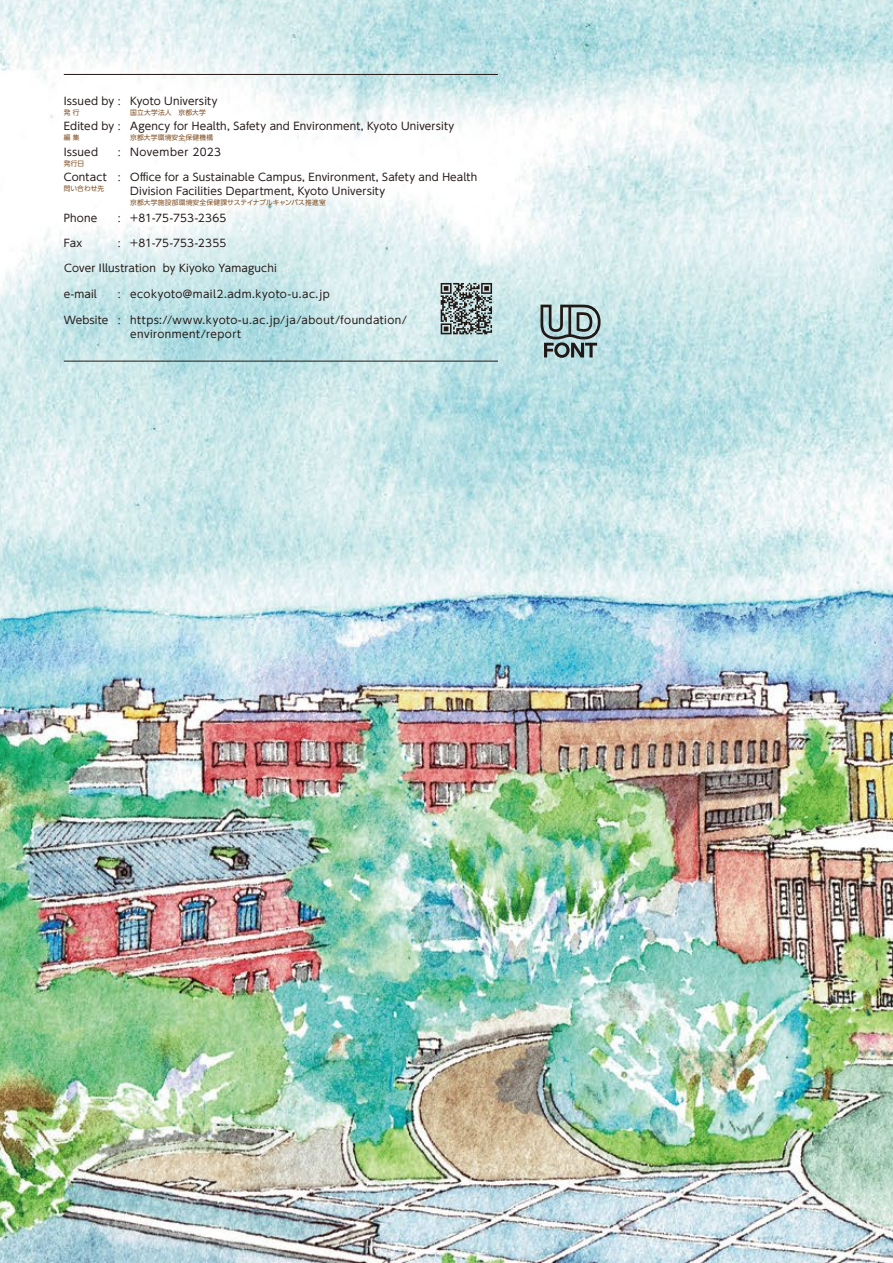
<style>
.page{position:relative;width:893px;height:1263px;background:#fff}
.page>*{position:absolute;margin:0;border:0;box-sizing:border-box;transform-origin:0 0}
.t1{font:12px/25.5px "Ryumin Pro";color:#221815}
.t2{font:10.5px/13.5px "UD Shin Go Pro";letter-spacing:.015em;color:#221815}
.t3{font:10.5px/13.5px "UD Shin Go Pro";letter-spacing:.045em;color:#221815}
.t4{font:10.5px "UD Shin Go Pro";letter-spacing:.04em;color:#221815}
.t5{font:6.75px "UD Shin Go Pro";letter-spacing:.02em;color:#804f21}
</style>
<div class="page">
<img style="left:0;top:0;width:893px;height:1263px">
<hr style="left:64px;top:74px;width:434px;height:1px;background:#221815">
<hr style="left:64px;top:361px;width:434px;height:1px;background:#221815">
<svg style="left:441px;top:283px;width:51px;height:51px;background:#798181"></svg>
<svg style="left:540px;top:305px;width:61px;height:53px;background:#87999a"></svg>
<p class="t2" style="left:64px;top:94px;width:52px">Issued by</p>
<p class="t2" style="left:64px;top:119px;width:52px">Edited by</p>
<p class="t2" style="left:64px;top:145px;width:36px">Issued</p>
<p class="t2" style="left:64px;top:170px;width:44px">Contact</p>
<p class="t2" style="left:64px;top:211px;width:35px">Phone</p>
<p class="t2" style="left:64px;top:236px;width:20px">Fax</p>
<p class="t1" style="left:118px;top:87px;width:4px;text-align:justify">: : : :</p>
<p class="t1" style="left:118px;top:204px;width:4px">: :</p>
<p class="t5" style="left:64px;top:107px;width:17px">発 行</p>
<p class="t5" style="left:64px;top:132px;width:17px">編 集</p>
<p class="t5" style="left:64px;top:158px;width:22px">発行日</p>
<p class="t5" style="left:64px;top:183px;width:42px">問い合わせ先</p>
<p class="t2" style="left:130px;top:94px;width:89px">Kyoto University</p>
<p class="t2" style="left:130px;top:119px;width:325px">Agency for Health, Safety and Environment, Kyoto University</p>
<p class="t4" style="left:130px;top:143px;width:92px">November 2023</p>
<p class="t2" style="left:130px;top:170px;width:348px">Office for a Sustainable Campus, Environment, Safety and Health<br>Division Facilities Department, Kyoto University</p>
<p class="t2" style="left:130px;top:211px;width:98px">+81-75-753-2365</p>
<p class="t2" style="left:130px;top:236px;width:98px">+81-75-753-2355</p>
<p class="t5" style="left:130px;top:107px;width:77px">国立大学法人　京都大学</p>
<p class="t5" style="left:130px;top:132px;width:84px">京都大学環境安全保健機構</p>
<p class="t5" style="left:130px;top:197px;width:197px">京都大学施設部環境安全保健課サステイナブルキャンパス推進室</p>
<p class="t2" style="left:64px;top:261px;width:214px">Cover Illustration by Kiyoko Yamaguchi</p>
<p class="t2" style="left:64px;top:287px;width:35px">e-mail</p>
<p class="t2" style="left:64px;top:313px;width:46px">Website</p>
<p class="t1" style="left:118px;top:280px;width:4px">: :</p>
<p class="t4" style="left:130px;top:286px;width:201px">ecokyoto@mail2.adm.kyoto-u.ac.jp</p>
<p class="t3" style="left:130px;top:313px;width:278px">https://www.kyoto-u.ac.jp/ja/about/foundation/ environment/report</p>
</div>
